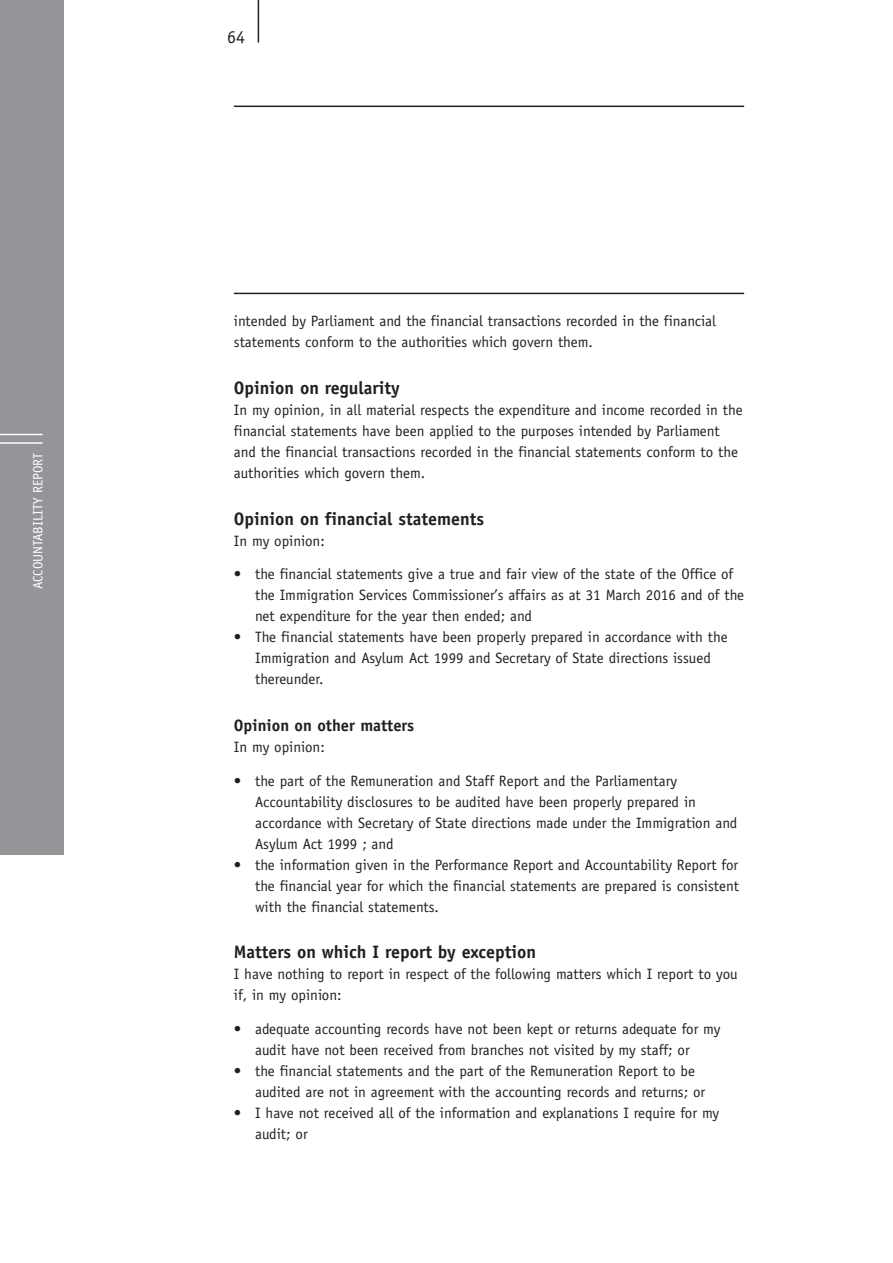
<style>
.page{position:relative;width:893px;height:1263px;background:#fff}
.page>*{position:absolute;margin:0;border:0;box-sizing:border-box;transform-origin:0 0}
._03_-_B-Head{font:700 18px "Officina Sans";color:#231f20}
.t1{font:18px "Officina Sans";color:#231f20}
._03_-_C-Head{font:700 16.5px "Officina Sans";color:#231f20}
._05_-_Body_copy{font:15px/21px "Officina Sans";color:#231f20}
.t2{font:13.5px "Officina Sans";color:#fff}
</style>
<div class="page">
<div style="left:0;top:0;width:64px;height:855px;background:#939598"></div>
<hr style="left:234px;top:106px;width:510px;height:1px;background:#231f20">
<hr style="left:234px;top:293px;width:510px;height:1px;background:#231f20">
<hr style="left:258px;top:0;width:1px;height:43px;background:#231f20">
<hr style="left:0;top:434px;width:43px;height:1px;background:#fff">
<hr style="left:0;top:442px;width:43px;height:2px;background:#fff">
<p class="t2" style="left:30px;top:589px;width:138px;rotate:-90deg">ACCOUNTABILITY REPORT</p>
<p class="t1" style="left:227px;top:27px;width:19px">64</p>
<p class="_05_-_Body_copy" style="left:234px;top:311px;width:484px">intended by Parliament and the financial transactions recorded in the financial statements conform to the authorities which govern them.</p>
<p class="_03_-_B-Head" style="left:234px;top:377px;width:168px">Opinion on regularity</p>
<p class="_05_-_Body_copy" style="left:234px;top:399px;width:510px">In my opinion, in all material respects the expenditure and income recorded in the financial statements have been applied to the purposes intended by Parliament and the financial transactions recorded in the financial statements conform to the authorities which govern them.</p>
<p class="_03_-_B-Head" style="left:234px;top:507px;width:252px">Opinion on financial statements</p>
<p class="_05_-_Body_copy" style="left:234px;top:530px;width:92px">In my opinion:</p>
<p class="_05_-_Body_copy" style="left:255px;top:564px;width:491px;text-indent:-21px">• the financial statements give a true and fair view of the state of the Office of the Immigration Services Commissioner’s affairs as at 31 March 2016 and of the net expenditure for the year then ended; and</p>
<p class="_05_-_Body_copy" style="left:255px;top:627px;width:474px;text-indent:-21px">• The financial statements have been properly prepared in accordance with the<br>Immigration and Asylum Act 1999 and Secretary of State directions issued thereunder.</p>
<p class="_03_-_C-Head" style="left:234px;top:715px;width:182px">Opinion on other matters</p>
<p class="_05_-_Body_copy" style="left:234px;top:736px;width:92px">In my opinion:</p>
<p class="_05_-_Body_copy" style="left:255px;top:770px;width:484px;text-indent:-21px">• the part of the Remuneration and Staff Report and the Parliamentary Accountability disclosures to be audited have been properly prepared in accordance with Secretary of State directions made under the Immigration and Asylum Act 1999 ; and</p>
<p class="_05_-_Body_copy" style="left:255px;top:854px;width:485px;text-align:justify;text-indent:-21px">• the information given in the Performance Report and Accountability Report for the financial year for which the financial statements are prepared is consistent with the financial statements.</p>
<p class="_03_-_B-Head" style="left:234px;top:941px;width:304px">Matters on which I report by exception</p>
<p class="_05_-_Body_copy" style="left:234px;top:963px;width:505px">I have nothing to report in respect of the following matters which I report to you if, in my opinion:</p>
<p class="_05_-_Body_copy" style="left:255px;top:1018px;width:467px;text-indent:-21px">• adequate accounting records have not been kept or returns adequate for my audit have not been received from branches not visited by my staff; or</p>
<p class="_05_-_Body_copy" style="left:255px;top:1060px;width:452px;text-indent:-21px">• the financial statements and the part of the Remuneration Report to be audited are not in agreement with the accounting records and returns; or</p>
<p class="_05_-_Body_copy" style="left:255px;top:1102px;width:466px;text-indent:-21px">• I have not received all of the information and explanations I require for my audit; or</p>
</div>
